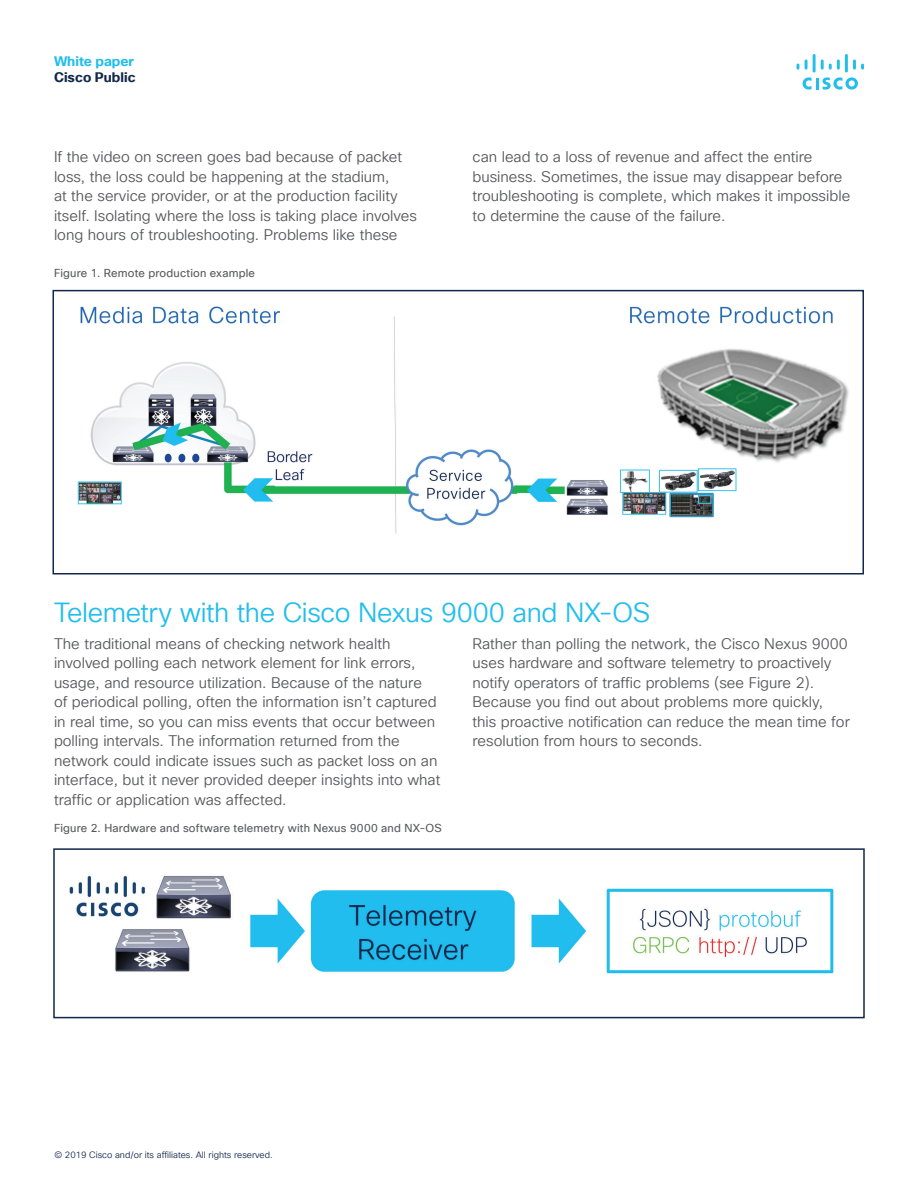
<style>
.page{position:relative;width:918px;height:1188px;background:#fff}
.page>*{position:absolute;margin:0;border:0;box-sizing:border-box;transform-origin:0 0}
.t1{font:27px "Cisco Sans TT Light";letter-spacing:-.015em;color:#22beec}
.t2{font:15px/19.5px "Cisco Sans TT Light";color:#57585a}
.t3{font:700 13.5px "Cisco Sans TT";color:#11274b}
.t4{font:700 13.5px "Cisco Sans TT";color:#22beec}
.t5{font:11.25px "Cisco Sans TT";letter-spacing:.015em;color:#57585a}
.t6{font:9px "Cisco Sans TT Light";color:#11274b}
</style>
<div class="page">
<svg style="left:803px;top:77px;width:55px;height:13px"></svg>
<svg style="left:797px;top:64px;width:2px;height:6px"></svg>
<svg style="left:805px;top:60px;width:3px;height:10px"></svg>
<hr style="left:813px;top:54px;width:3px;height:19px;background:#22beec">
<svg style="left:821px;top:60px;width:19px;height:10px"></svg>
<hr style="left:845px;top:54px;width:3px;height:19px;background:#22beec">
<svg style="left:853px;top:60px;width:11px;height:10px"></svg>
<img style="left:77px;top:306px;width:772px;height:228px">
<div style="left:52px;top:290px;width:812px;height:284px;border:2px solid #11274b"></div>
<img style="left:69px;top:875px;width:765px;height:99px">
<div style="left:53px;top:848px;width:812px;height:170px;border:2px solid #11274b"></div>
<p class="t4" style="left:54px;top:52px;width:82px">White paper</p>
<p class="t3" style="left:54px;top:69px;width:83px">Cisco Public</p>
<p class="t2" style="left:54px;top:148px;width:364px">If the video on screen goes bad because of packet loss, the loss could be happening at the stadium,<br>at the service provider, or at the production facility itself. Isolating where the loss is taking place involves long hours of troubleshooting. Problems like these</p>
<p class="t2" style="left:472px;top:148px;width:379px">can lead to a loss of revenue and affect the entire business. Sometimes, the issue may disappear before troubleshooting is complete, which makes it impossible to determine the cause of the failure.</p>
<p class="t5" style="left:54px;top:265px;width:203px">Figure 1. Remote production example</p>
<h1 class="t1" style="left:54px;top:595px;width:598px">Telemetry with the Cisco Nexus 9000 and NX-OS</h1>
<p class="t2" style="left:54px;top:634px;width:388px">The traditional means of checking network health involved polling each network element for link errors, usage, and resource utilization. Because of the nature<br>of periodical polling, often the information isn’t captured in real time, so you can miss events that occur between polling intervals. The information returned from the network could indicate issues such as packet loss on an interface, but it never provided deeper insights into what traffic or application was affected.</p>
<p class="t2" style="left:472px;top:634px;width:379px">Rather than polling the network, the Cisco Nexus 9000 uses hardware and software telemetry to proactively notify operators of traffic problems (see Figure 2).<br>Because you find out about problems more quickly, this proactive notification can reduce the mean time for resolution from hours to seconds.</p>
<p class="t5" style="left:54px;top:821px;width:389px">Figure 2. Hardware and software telemetry with Nexus 9000 and NX-OS</p>
<p class="t6" style="left:54px;top:1149px;width:220px">© 2019 Cisco and/or its affiliates. All rights reserved.</p>
</div>
